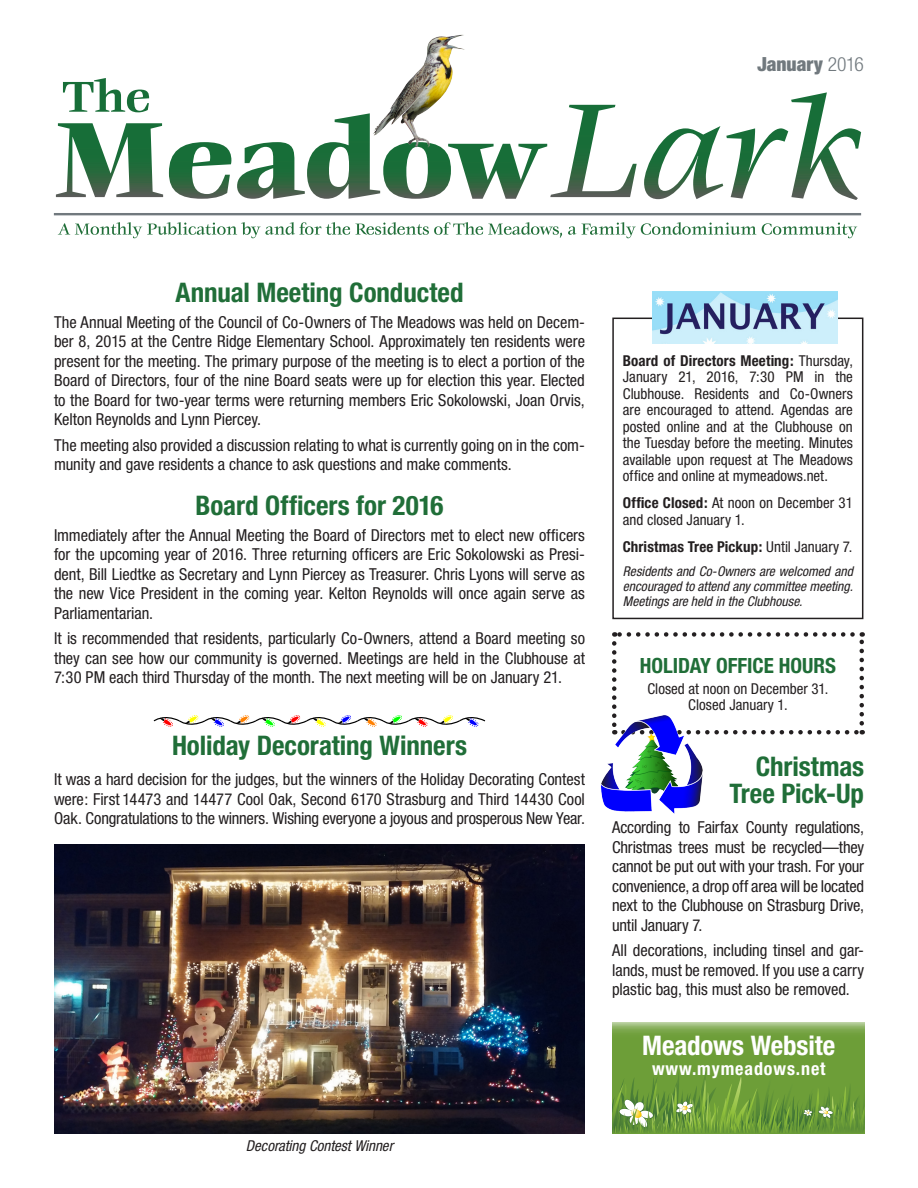
<style>
.page{position:relative;width:918px;height:1188px;background:#fff}
.page>*{position:absolute;margin:0;border:0;box-sizing:border-box;transform-origin:0 0}
.Headline{font:700 condensed 27px/27px "Helvetica Neue";letter-spacing:-.005em;color:#206e38;text-align:right}
.Headline-2{font:700 condensed 27px "Helvetica Neue";letter-spacing:-.005em;color:#fff}
.Headline-3{font:700 condensed 21px "Helvetica Neue";color:#206e38}
.t1{font:900 condensed 19.5px "Helvetica Neue";letter-spacing:-.005em;color:#71797e}
.Head__B_P{font:700 condensed 18px "Helvetica Neue";letter-spacing:.05em;color:#fff}
.Body{font:condensed 16.5px/19.5px "Helvetica Neue";letter-spacing:-.005em;color:#231f20;text-align:justify}
.Calendar{font:condensed 15px/16.5px "Helvetica Neue";color:#231f20;text-align:justify}
.Body-2{font:condensed 15px/16.5px "Helvetica Neue";color:#231f20;text-align:center}
.Calendar-2{font:700 condensed 15px "Helvetica Neue";letter-spacing:.005em;color:#231f20}
.Body-3{font:italic condensed 15px "Helvetica Neue";color:#231f20}
.Calendar-3{font:italic condensed 13.5px/15px "Helvetica Neue";color:#231f20;text-align:justify}
.s1{font-weight:300}
.s2{font-weight:700}
.s3{font-weight:400}
</style>
<div class="page">
<svg style="left:58px;top:222px;width:799px;height:16px"></svg>
<hr style="left:54px;top:213px;width:807px;height:2px;background:#71797e">
<svg style="left:56px;top:123px;width:107px;height:74px"></svg>
<svg style="left:169px;top:142px;width:62px;height:57px"></svg>
<svg style="left:237px;top:105px;width:400px;height:94px"></svg>
<svg style="left:644px;top:92px;width:217px;height:108px"></svg>
<svg style="left:63px;top:78px;width:86px;height:34px"></svg>
<div style="left:612px;top:318px;width:251px;height:301px;border:2px solid #231f20"></div>
<img style="left:373px;top:34px;width:92px;height:114px">
<svg style="left:612px;top:643px;width:4px;height:66px"></svg>
<svg style="left:707px;top:730px;width:156px;height:4px"></svg>
<svg style="left:860px;top:632px;width:4px;height:91px"></svg>
<svg style="left:614px;top:632px;width:239px;height:5px"></svg>
<svg style="left:153px;top:715px;width:333px;height:12px"></svg>
<img style="left:601px;top:713px;width:106px;height:101px">
<img style="left:54px;top:845px;width:531px;height:289px">
<img style="left:652px;top:292px;width:186px;height:51px">
<svg style="left:612px;top:1022px;width:253px;height:112px;background:#75a343"></svg>
<svg style="left:612px;top:1071px;width:253px;height:62px;background:#709f3f"></svg>
<p class="t1" style="left:758px;top:52px;width:108px">January <span class="s1">2016</span></p>
<p class="Headline" style="left:175px;top:279px;width:290px">Annual Meeting Conducted</p>
<p class="Body" style="left:54px;top:312px;width:533px">The Annual Meeting of the Council of Co-Owners of The Meadows was held on Decem&shy;ber 8, 2015 at the Centre Ridge Elementary School. Approximately ten residents were present for the meeting. The primary purpose of the meeting is to elect a portion of the Board of Directors, four of the nine Board seats were up for election this year. Elected to the Board for two-year terms were returning members Eric Sokolowski, Joan Orvis, Kelton Reynolds and Lynn Piercey.</p>
<p class="Body" style="left:54px;top:435px;width:533px">The meeting also provided a discussion relating to what is currently going on in the com&shy;munity and gave residents a chance to ask questions and make comments.</p>
<p class="Headline" style="left:196px;top:492px;width:249px">Board Officers for 2016</p>
<p class="Body" style="left:54px;top:525px;width:533px">Immediately after the Annual Meeting the Board of Directors met to elect new officers for the upcoming year of 2016. Three returning officers are Eric Sokolowski as Presi&shy;dent, Bill Liedtke as Secretary and Lynn Piercey as Treasurer. Chris Lyons will serve as the new Vice President in the coming year. Kelton Reynolds will once again serve as Parliamentarian.</p>
<p class="Body" style="left:54px;top:629px;width:533px">It is recommended that residents, particularly Co-Owners, attend a Board meeting so they can see how our community is governed. Meetings are held in the Clubhouse at 7:30 PM each third Thursday of the month. The next meeting will be on January 21.</p>
<p class="Headline" style="left:172px;top:732px;width:296px">Holiday Decorating Winners</p>
<p class="Body" style="left:54px;top:770px;width:533px">It was a hard decision for the judges, but the winners of the Holiday Decorating Contest were: First 14473 and 14477 Cool Oak, Second 6170 Strasburg and Third 14430 Cool Oak. Congratulations to the winners. Wishing everyone a joyous and prosperous New Year.</p>
<p class="Body-3" style="left:246px;top:1137px;width:149px">Decorating Contest Winner</p>
<p class="Calendar" style="left:623px;top:352px;width:232px"><span class="s2">Board of Directors Meeting:</span> Thursday, January 21, 2016, 7:30 PM in the Clubhouse. Residents and Co-Owners are encouraged to attend. Agendas are posted online and at the Clubhouse on the Tuesday before the meeting. Minutes available upon request at The Meadows office and online at mymeadows.net.</p>
<p class="Calendar" style="left:623px;top:494px;width:232px"><span class="s2">Office Closed:</span> At noon on December 31 and closed January 1.</p>
<p class="Calendar-2" style="left:623px;top:537px;width:231px">Christmas Tree Pickup: <span class="s3">Until January 7.</span></p>
<p class="Calendar-3" style="left:623px;top:563px;width:232px">Residents and Co-Owners are welcomed and encouraged to attend any committee meeting.<br>Meetings are held in the Clubhouse.</p>
<p class="Headline-3" style="left:640px;top:653px;width:198px">HOLIDAY OFFICE HOURS</p>
<p class="Body-2" style="left:647px;top:680px;width:183px">Closed at noon on December 31.<br>Closed January 1.</p>
<p class="Headline" style="left:729px;top:753px;width:136px">Christmas<br>Tree Pick-Up</p>
<p class="Body" style="left:612px;top:818px;width:254px">According to Fairfax County regulations, Christmas trees must be recycled—they cannot be put out with your trash. For your convenience, a drop off area will be located next to the Clubhouse on Strasburg Drive, until January 7.</p>
<p class="Body" style="left:612px;top:941px;width:254px">All decorations, including tinsel and gar&shy;lands, must be removed. If you use a carry plastic bag, this must also be removed.</p>
<p class="Headline-2" style="left:642px;top:1029px;width:195px">Meadows Website</p>
<p class="Head__B_P" style="left:652px;top:1058px;width:175px">www.mymeadows.net</p>
</div>
